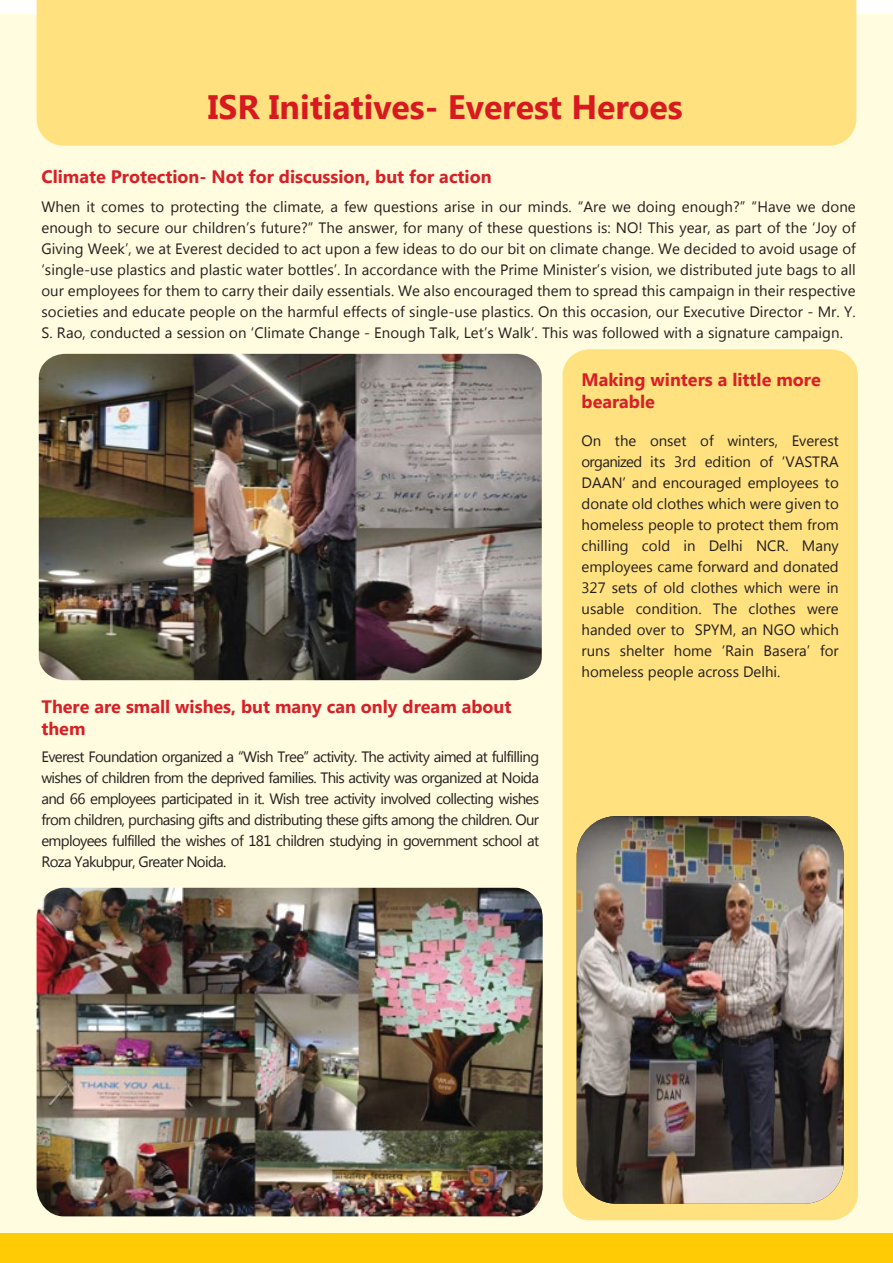
<style>
.page{position:relative;width:893px;height:1263px;background:#fff}
.page>*{position:absolute;margin:0;border:0;box-sizing:border-box;transform-origin:0 0}
.t1{font:700 33.75px "Myanmar Text";color:#d71920}
.t2{font:700 18px/22.5px "Myanmar Text";color:#d72027}
.t3{font:15px/21px "Myanmar Text";color:#231f20;text-align:justify}
</style>
<div class="page">
<div style="left:0;top:14px;width:893px;height:1249px;background:#fffcdf"></div>
<img style="left:37px;top:888px;width:506px;height:328px">
<div style="left:563px;top:349px;width:295px;height:871px;background:#ffe180;border-radius:27px"></div>
<div style="left:0;top:1234px;width:893px;height:29px;background:#ffcb05"></div>
<div style="left:37px;top:0;width:819px;height:146px;background:#ffe180"></div>
<img style="left:39px;top:354px;width:503px;height:326px">
<img style="left:577px;top:816px;width:267px;height:388px">
<h1 class="t1" style="left:208px;top:88px;width:476px">ISR Initiatives- Everest Heroes</h1>
<p class="t2" style="left:41px;top:165px;width:452px">Climate Protection- Not for discussion, but for action</p>
<p class="t3" style="left:41px;top:197px;width:816px">When it comes to protecting the climate, a few questions arise in our minds. “Are we doing enough?” “Have we done enough to secure our children’s future?” The answer, for many of these questions is: NO! This year, as part of the ‘Joy of Giving Week’, we at Everest decided to act upon a few ideas to do our bit on climate change. We decided to avoid usage of ‘single-use plastics and plastic water bottles’. In accordance with the Prime Minister’s vision, we distributed jute bags to all our employees for them to carry their daily essentials. We also encouraged them to spread this campaign in their respective societies and educate people on the harmful effects of single-use plastics. On this occasion, our Executive Director - Mr. Y.<br>S. Rao, conducted a session on ‘Climate Change - Enough Talk, Let’s Walk’. This was followed with a signature campaign.</p>
<p class="t2" style="left:581px;top:368px;width:241px">Making winters a little more bearable</p>
<p class="t3" style="left:581px;top:430px;width:259px">On the onset of winters, Everest organized its 3rd edition of ‘VASTRA DAAN’ and encouraged employees to donate old clothes which were given to homeless people to protect them from chilling cold in Delhi NCR. Many employees came forward and donated 327 sets of old clothes which were in usable condition. The clothes were handed over to SPYM, an NGO which runs shelter home ‘Rain Basera’ for homeless people across Delhi.</p>
<p class="t2" style="left:41px;top:695px;width:472px">There are small wishes, but many can only dream about them</p>
<p class="t3" style="left:41px;top:747px;width:499px">Everest Foundation organized a “Wish Tree” activity. The activity aimed at fulfilling wishes of children from the deprived families. This activity was organized at Noida and 66 employees participated in it. Wish tree activity involved collecting wishes from children, purchasing gifts and distributing these gifts among the children. Our employees fulfilled the wishes of 181 children studying in government school at Roza Yakubpur, Greater Noida.</p>
</div>
